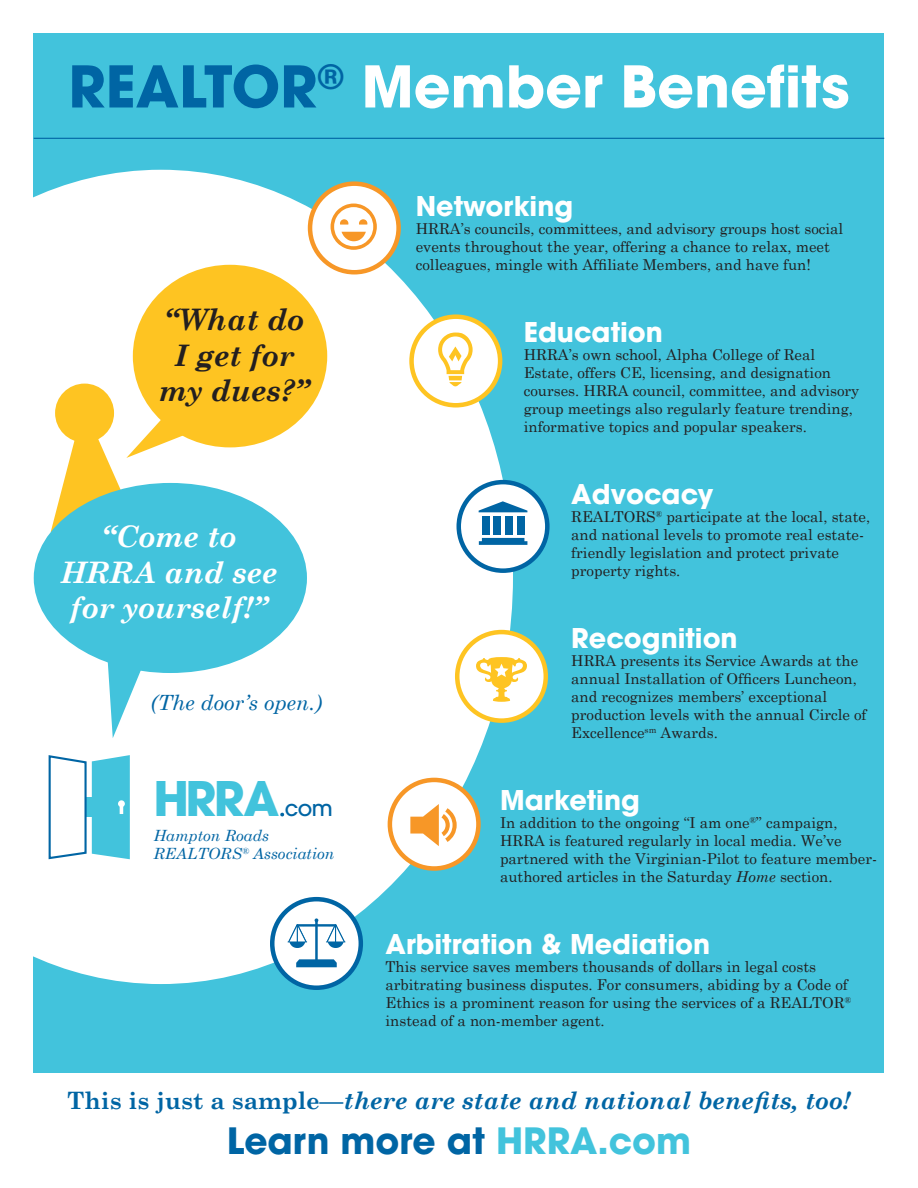
<style>
.page{position:relative;width:918px;height:1188px;background:#fff}
.page>*{position:absolute;margin:0;border:0;box-sizing:border-box;transform-origin:0 0}
.t1{font:700 57px "Avant Garde";color:#fff}
.t2{font:700 47.25px "Avant Garde";color:#42c3dc}
.t3{font:700 36px "Avant Garde";color:#0065a4}
.t4{font:italic 700 29.7px/35.7px "Century Schoolbook";color:#fff;text-align:center}
.t5{font:italic 700 29.7px/35.7px "Century Schoolbook";color:#231f20;text-align:center}
.t6{font:700 27px "Avant Garde";color:#fff}
.t7{font:italic 700 24px "Century Schoolbook";color:#0065a4}
.t8{font:italic 21px "Century Schoolbook";letter-spacing:.005em;color:#0065a4}
.t9{font:italic 15.45px/18.6px "Century Schoolbook";color:#0065a4}
.t10{font:15px/18px "Century Schoolbook";color:#231f20}
.s1{color:#0065a4}
.s2{font-weight:500;font-size:21.6px;color:#0065a4}
.s3{font-style:italic}
.s4{font-style:normal}
.s5{color:#42c3dc}
</style>
<div class="page">
<div style="left:34px;top:34px;width:850px;height:1039px;background:#42c3dc"></div>
<svg style="left:33px;top:170px;width:480px;height:814px;fill:#fff"></svg>
<div style="left:55px;top:384px;width:59px;height:59px;background:#fec422;border-radius:50%"></div>
<svg style="left:51px;top:398px;width:146px;height:133px"></svg>
<div style="left:133px;top:265px;width:194px;height:182px;background:#fec422;border-radius:50%"></div>
<svg style="left:280px;top:813px;width:4px;height:3px"></svg>
<svg style="left:48px;top:754px;width:82px;height:106px"></svg>
<svg style="left:107px;top:662px;width:35px;height:76px"></svg>
<div style="left:34px;top:483px;width:273px;height:190px;background:#42c3dc;border-radius:50%"></div>
<div style="left:310px;top:184px;width:89px;height:88px;background:#fff;border-radius:50%"></div>
<div style="left:308px;top:181px;width:93px;height:93px;border:4px solid #f79727;border-radius:50%"></div>
<div style="left:457px;top:632px;width:89px;height:89px;background:#fff;border-radius:50%"></div>
<div style="left:455px;top:630px;width:93px;height:93px;border:4px solid #fec422;border-radius:50%"></div>
<div style="left:390px;top:780px;width:88px;height:88px;background:#fff;border-radius:50%"></div>
<div style="left:388px;top:778px;width:93px;height:93px;border:4px solid #f79727;border-radius:50%"></div>
<svg style="left:272px;top:899px;width:89px;height:89px;background:#dae8f1"></svg>
<div style="left:270px;top:897px;width:93px;height:93px;border:4px solid #0065a4;border-radius:50%"></div>
<div style="left:459px;top:482px;width:88px;height:89px;background:#fff;border-radius:50%"></div>
<div style="left:457px;top:480px;width:93px;height:93px;border:4px solid #0065a4;border-radius:50%"></div>
<hr style="left:34px;top:138px;width:850px;height:1px;background:#0065a4">
<div style="left:412px;top:317px;width:88px;height:88px;background:#fff;border-radius:50%"></div>
<div style="left:409px;top:314px;width:93px;height:94px;border:4px solid #fec422;border-radius:50%"></div>
<svg style="left:438px;top:333px;width:35px;height:53px"></svg>
<svg style="left:476px;top:657px;width:51px;height:45px"></svg>
<svg style="left:287px;top:918px;width:59px;height:49px;background:#bad5e6"></svg>
<div style="left:482px;top:516px;width:7px;height:19px;background:#0065a4"></div>
<div style="left:494px;top:516px;width:7px;height:19px;background:#0065a4"></div>
<div style="left:505px;top:516px;width:8px;height:19px;background:#0065a4"></div>
<div style="left:517px;top:516px;width:7px;height:19px;background:#0065a4"></div>
<svg style="left:479px;top:538px;width:48px;height:7px"></svg>
<svg style="left:479px;top:501px;width:48px;height:11px"></svg>
<h1 class="t1" style="left:68px;top:50px;width:783px"><span class="s1">REALTOR</span><sup>®</sup> Member Benefits</h1>
<h3 class="t5" style="left:159px;top:300px;width:152px">“What do<br>I get for my dues?”</h3>
<h3 class="t4" style="left:60px;top:517px;width:219px">“Come to<br>HRRA and see for yourself!”</h3>
<h3 class="t8" style="left:151px;top:687px;width:173px">(The door’s open.)</h3>
<h2 class="t2" style="left:153px;top:768px;width:181px">HRRA<span class="s2">.com</span></h2>
<p class="t9" style="left:153px;top:825px;width:183px">Hampton Roads<br>Realtors<sup>®</sup> Association</p>
<h3 class="t6" style="left:416px;top:189px;width:159px">Networking</h3>
<p class="t10" style="left:416px;top:218px;width:429px">HRRA’s councils, committees, and advisory groups host social events throughout the year, offering a chance to relax, meet colleagues, mingle with Affiliate Members, and have fun!</p>
<h3 class="t6" style="left:524px;top:315px;width:141px">Education</h3>
<p class="t10" style="left:524px;top:344px;width:337px">HRRA’s own school, Alpha College of Real Estate, offers CE, licensing, and designation courses. HRRA council, committee, and advisory group meetings also regularly feature trending, informative topics and popular speakers.</p>
<h3 class="t6" style="left:571px;top:477px;width:143px">Advocacy</h3>
<p class="t10" style="left:571px;top:506px;width:301px">REALTORS<sup>®</sup> participate at the local, state, and national levels to promote real estate&shy;friendly legislation and protect private property rights.</p>
<h3 class="t6" style="left:571px;top:621px;width:168px">Recognition</h3>
<p class="t10" style="left:571px;top:650px;width:297px">HRRA presents its Service Awards at the annual Installation of Officers Luncheon, and recognizes members’ exceptional production levels with the annual Circle of Excellence<sup>sm</sup> Awards.</p>
<h3 class="t6" style="left:500px;top:783px;width:141px">Marketing</h3>
<p class="t10" style="left:500px;top:812px;width:378px">In addition to the ongoing “I am one<sup>®</sup>” campaign, HRRA is featured regularly in local media. We’ve partnered with the Virginian-Pilot to feature member&shy;authored articles in the Saturday <span class="s3">Home</span> section.</p>
<h3 class="t6" style="left:386px;top:927px;width:326px">Arbitration &amp; Mediation</h3>
<p class="t10" style="left:386px;top:956px;width:467px">This service saves members thousands of dollars in legal costs arbitrating business disputes. For consumers, abiding by a Code of Ethics is a prominent reason for using the services of a REALTOR<sup>® </sup>instead of a non-member agent.</p>
<h3 class="t7" style="left:67px;top:1082px;width:785px"><span class="s4">This is just a sample—</span>there are state and national benefits, too!</h3>
<h3 class="t3" style="left:227px;top:1118px;width:466px">Learn more at <span class="s5">HRRA.com</span></h3>
</div>
